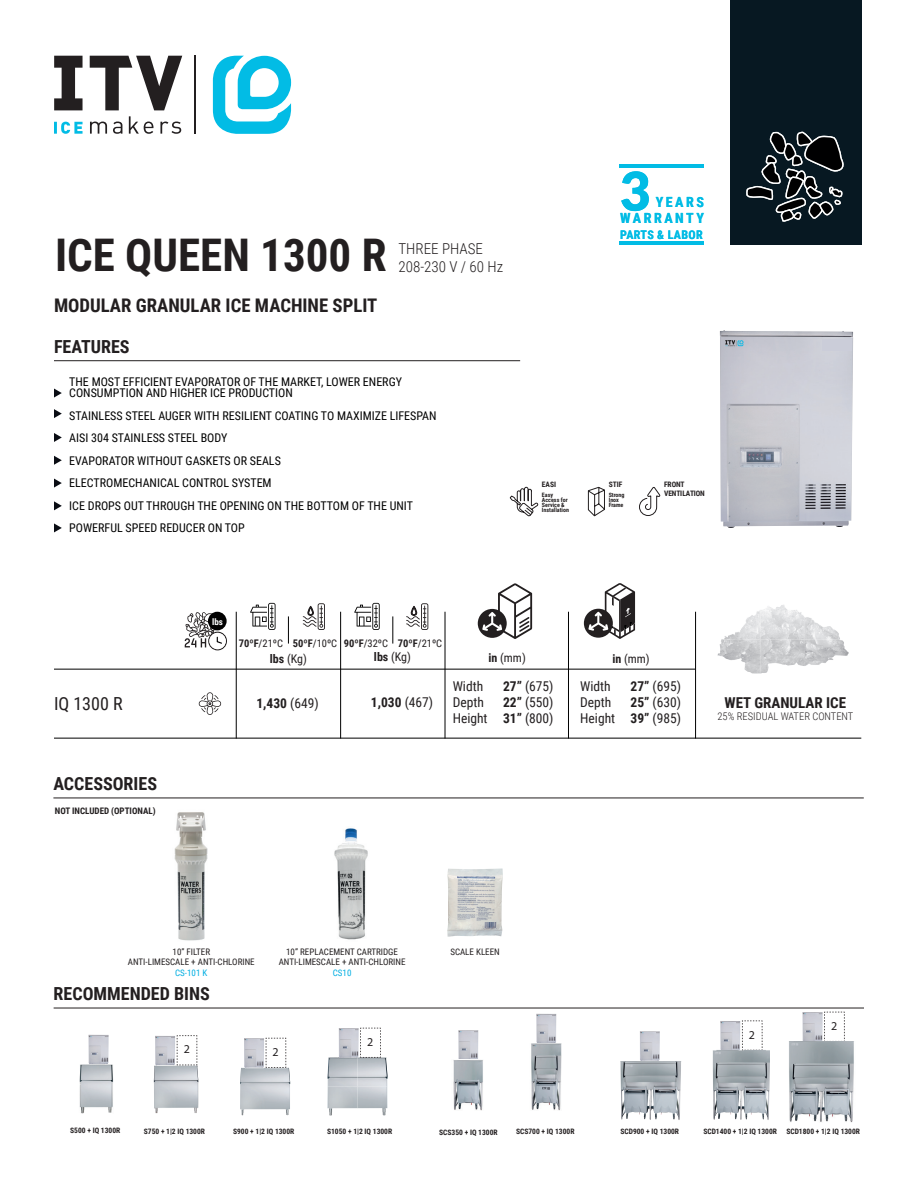
<style>
.page{position:relative;width:918px;height:1188px;background:#fff}
.page>*{position:absolute;margin:0;border:0;box-sizing:border-box;transform-origin:0 0}
.t1{font:900 53.4px "Lato";color:#02bce5}
.t2{font:700 45px "Roboto Condensed";color:#231f20}
.t3{font:700 18.75px "Roboto Condensed";color:#231f20}
.t4{font:700 18px "Roboto Condensed";color:#231f20}
.t5{font:18px "Roboto Condensed";color:#231f20}
.t6{font:300 15px/18px "Roboto Condensed";color:#231f20}
.t7{font:700 15px "Roboto Condensed";color:#231f20}
.t8{font:700 13.95px/16.8px "Roboto Condensed";letter-spacing:.18em;color:#02bce5;text-align:right}
.t9{font:13.5px/16.2px "Roboto Condensed";color:#231f20}
.t10{font:700 13.5px "Roboto Condensed";color:#231f20}
.t11{font:12px/22.5px "Roboto Condensed";color:#000}
.t12{font:12px "Roboto Condensed";letter-spacing:-.005em;color:#231f20}
.t13{font:700 12px "Roboto Condensed";letter-spacing:.03em;color:#02bce5}
.t14{font:12px "Myriad Pro";color:#231f20}
.t15{font:10.5px "Roboto Condensed";color:#231f20}
.t16{font:300 10.5px "Roboto Condensed";color:#231f20}
.t17{font:9px/10.8px "Roboto Condensed";color:#231f20;text-align:center}
.t18{font:700 9px "Roboto Condensed";color:#231f20}
.t19{font:9px "Roboto Condensed";color:#00aee2}
.t20{font:700 9px "Roboto Condensed";color:#fff}
.t21{font:700 7.5px/9px "Roboto Condensed";color:#231f20}
.t22{font:700 6px/5.1px "Roboto Condensed";color:#231f20}
.s1{font-weight:700}
.s2{font-weight:400}
</style>
<div class="page">
<hr style="left:54px;top:360px;width:466px;height:1px;background:#231f20">
<svg style="left:54px;top:389px;width:8px;height:9px"></svg>
<svg style="left:54px;top:409px;width:8px;height:9px"></svg>
<svg style="left:54px;top:433px;width:8px;height:9px"></svg>
<svg style="left:54px;top:456px;width:8px;height:9px"></svg>
<svg style="left:54px;top:523px;width:8px;height:9px"></svg>
<svg style="left:54px;top:501px;width:8px;height:9px"></svg>
<svg style="left:54px;top:479px;width:8px;height:9px"></svg>
<svg style="left:509px;top:486px;width:30px;height:31px"></svg>
<svg style="left:587px;top:486px;width:18px;height:31px"></svg>
<svg style="left:639px;top:487px;width:22px;height:29px"></svg>
<hr style="left:53px;top:798px;width:811px;height:1px;background:#231f20">
<hr style="left:54px;top:1008px;width:810px;height:1px;background:#231f20">
<div style="left:730px;top:0;width:131px;height:245px;background:#071822"></div>
<hr style="left:619px;top:242px;width:85px;height:3px;background:#02bce5">
<hr style="left:619px;top:165px;width:85px;height:3px;background:#02bce5">
<hr style="left:194px;top:55px;width:2px;height:79px;background:#231f20">
<svg style="left:213px;top:56px;width:78px;height:78px"></svg>
<svg style="left:90px;top:116px;width:91px;height:18px"></svg>
<svg style="left:54px;top:122px;width:29px;height:12px"></svg>
<svg style="left:54px;top:56px;width:128px;height:54px"></svg>
<svg style="left:746px;top:131px;width:98px;height:91px"></svg>
<img style="left:724px;top:610px;width:37px;height:29px">
<img style="left:761px;top:605px;width:44px;height:34px">
<img style="left:805px;top:617px;width:35px;height:22px">
<img style="left:718px;top:639px;width:87px;height:34px">
<img style="left:805px;top:639px;width:44px;height:27px">
<svg style="left:199px;top:692px;width:22px;height:23px"></svg>
<hr style="left:54px;top:669px;width:641px;height:1px;background:#000">
<hr style="left:54px;top:738px;width:807px;height:1px;background:#000">
<svg style="left:288px;top:616px;width:1px;height:28px"></svg>
<svg style="left:250px;top:603px;width:26px;height:27px"></svg>
<svg style="left:303px;top:603px;width:22px;height:27px"></svg>
<svg style="left:392px;top:616px;width:1px;height:28px"></svg>
<svg style="left:354px;top:603px;width:26px;height:27px"></svg>
<svg style="left:406px;top:603px;width:22px;height:27px"></svg>
<div style="left:478px;top:609px;width:29px;height:29px;background:#231f20;border-radius:50%"></div>
<svg style="left:482px;top:583px;width:50px;height:56px"></svg>
<div style="left:584px;top:609px;width:29px;height:29px;background:#231f20;border-radius:50%"></div>
<svg style="left:588px;top:583px;width:47px;height:56px"></svg>
<svg style="left:185px;top:612px;width:42px;height:38px"></svg>
<div style="left:208px;top:612px;width:19px;height:18px;background:#000;border-radius:50%"></div>
<hr style="left:236px;top:612px;width:1px;height:127px;background:#000">
<hr style="left:340px;top:612px;width:1px;height:127px;background:#000">
<hr style="left:445px;top:612px;width:1px;height:127px;background:#000">
<hr style="left:568px;top:612px;width:1px;height:127px;background:#000">
<hr style="left:695px;top:612px;width:1px;height:127px;background:#000">
<img style="left:720px;top:330px;width:133px;height:198px">
<img style="left:154px;top:1066px;width:44px;height:47px">
<img style="left:240px;top:1068px;width:50px;height:47px">
<img style="left:327px;top:1057px;width:61px;height:59px">
<img style="left:720px;top:1021px;width:20px;height:29px">
<svg style="left:742px;top:1020px;width:21px;height:31px"></svg>
<img style="left:803px;top:1012px;width:20px;height:29px">
<svg style="left:824px;top:1012px;width:21px;height:29px"></svg>
<svg style="left:337px;top:1028px;width:44px;height:30px"></svg>
<img style="left:155px;top:1036px;width:20px;height:29px">
<svg style="left:177px;top:1035px;width:21px;height:31px"></svg>
<img style="left:244px;top:1038px;width:1px;height:30px">
<svg style="left:245px;top:1038px;width:41px;height:31px"></svg>
<img style="left:79px;top:1065px;width:35px;height:49px">
<img style="left:89px;top:1035px;width:20px;height:29px">
<img style="left:640px;top:1031px;width:20px;height:30px">
<img style="left:536px;top:1014px;width:20px;height:29px">
<img style="left:458px;top:1030px;width:20px;height:29px">
<div style="left:823px;top:339px;width:29px;height:12px;background:#cbcdd9"></div>
<img style="left:453px;top:1060px;width:30px;height:51px">
<img style="left:174px;top:812px;width:34px;height:129px">
<img style="left:334px;top:828px;width:34px;height:112px">
<img style="left:447px;top:869px;width:56px;height:68px">
<img style="left:531px;top:1044px;width:31px;height:67px">
<img style="left:620px;top:1061px;width:61px;height:59px">
<img style="left:713px;top:1050px;width:31px;height:70px">
<img style="left:789px;top:1041px;width:65px;height:81px">
<h2 class="t2" style="left:55px;top:223px;width:333px">ICE QUEEN 1300 R</h2>
<h3 class="t3" style="left:54px;top:292px;width:325px">MODULAR GRANULAR ICE MACHINE SPLIT</h3>
<p class="t6" style="left:398px;top:239px;width:106px">THREE PHASE<br>208-230 V / 60 Hz</p>
<h3 class="t4" style="left:54px;top:334px;width:77px">FEATURES</h3>
<p class="t11" style="left:69px;top:375px;width:334px;line-height:11.2px">THE MOST EFFICIENT EVAPORATOR OF THE MARKET, LOWER ENERGY<br>CONSUMPTION AND HIGHER ICE PRODUCTION</p>
<p class="t11" style="left:69px;top:404px;width:369px">STAINLESS STEEL AUGER WITH RESILIENT COATING TO MAXIMIZE LIFESPAN AISI 304 STAINLESS STEEL BODY<br>EVAPORATOR WITHOUT GASKETS OR SEALS<br>ELECTROMECHANICAL CONTROL SYSTEM<br>ICE DROPS OUT THROUGH THE OPENING ON THE BOTTOM OF THE UNIT POWERFUL SPEED REDUCER ON TOP</p>
<p class="t20" style="left:212px;top:615px;width:12px">lbs</p>
<p class="t15" style="left:239px;top:636px;width:205px"><span class="s1">70ºF</span>/21ºC <span class="s1">50ºF</span>/10ºC <span class="s1">90ºF</span>/32ºC <span class="s1">70ºF</span>/21ºC</p>
<p class="t21" style="left:542px;top:479px;width:16px">EASI</p>
<p class="t22" style="left:542px;top:492px;width:29px">Easy<br>Access for<br>Service &amp;<br>Installation</p>
<h1 class="t1" style="left:619px;top:160px;width:32px">3</h1>
<p class="t13" style="left:620px;top:226px;width:84px">PARTS &amp; LABOR</p>
<p class="t8" style="left:620px;top:193px;width:85px">YEARS<br>WARRANTY</p>
<p class="t21" style="left:609px;top:479px;width:15px">STIF</p>
<p class="t22" style="left:609px;top:492px;width:17px">Strong<br>Inox<br>Frame</p>
<p class="t21" style="left:664px;top:480px;width:42px">FRONT<br>VENTILATION</p>
<h3 class="t5" style="left:54px;top:691px;width:70px">IQ 1300 R</h3>
<h3 class="t4" style="left:53px;top:771px;width:105px">ACCESSORIES</h3>
<p class="t18" style="left:55px;top:805px;width:102px">NOT INCLUDED (OPTIONAL)</p>
<p class="t12" style="left:270px;top:651px;width:39px"><span class="s1">lbs</span> (Kg)</p>
<p class="t12" style="left:374px;top:649px;width:39px"><span class="s1">lbs</span> (Kg)</p>
<p class="t12" style="left:489px;top:649px;width:39px"><span class="s1">in</span> (mm)</p>
<p class="t12" style="left:612px;top:651px;width:39px"><span class="s1">in</span> (mm)</p>
<p class="t10" style="left:256px;top:694px;width:64px">1,430 <span class="s2">(649)</span></p>
<p class="t10" style="left:371px;top:693px;width:64px">1,030 <span class="s2">(467)</span></p>
<p class="t9" style="left:503px;top:677px;width:52px;text-align:justify"><span class="s1">27”</span> (675)<br><span class="s1">22”</span> (550)<br><span class="s1">31”</span> (800)</p>
<p class="t9" style="left:631px;top:677px;width:52px;text-align:justify"><span class="s1">27”</span> (695)<br><span class="s1">25”</span> (630)<br><span class="s1">39”</span> (985)</p>
<p class="t9" style="left:453px;top:677px;width:36px">Width<br>Depth<br>Height</p>
<p class="t9" style="left:580px;top:677px;width:36px">Width<br>Depth<br>Height</p>
<p class="t7" style="left:725px;top:692px;width:123px">WET GRANULAR ICE</p>
<p class="t16" style="left:718px;top:709px;width:137px">25% RESIDUAL WATER CONTENT</p>
<p class="t17" style="left:279px;top:946px;width:128px">10” REPLACEMENT CARTRIDGE<br>ANTI-LIMESCALE + ANTI-CHLORINE</p>
<p class="t19" style="left:333px;top:967px;width:20px">CS10</p>
<p class="t17" style="left:173px;top:946px;width:39px">10” FILTER</p>
<p class="t17" style="left:450px;top:946px;width:51px">SCALE KLEEN</p>
<p class="t17" style="left:128px;top:956px;width:128px">ANTI-LIMESCALE + ANTI-CHLORINE</p>
<p class="t19" style="left:175px;top:967px;width:34px">CS-101 K</p>
<h3 class="t4" style="left:54px;top:981px;width:158px">RECOMMENDED BINS</h3>
<p class="t14" style="left:184px;top:1042px;width:8px">2</p>
<p class="t14" style="left:273px;top:1044px;width:8px">2</p>
<p class="t14" style="left:367px;top:1034px;width:8px">2</p>
<p class="t14" style="left:749px;top:1027px;width:8px">2</p>
<p class="t14" style="left:831px;top:1018px;width:8px">2</p>
<p class="t21" style="left:70px;top:1126px;width:52px">S500 + IQ 1300R</p>
<p class="t21" style="left:144px;top:1127px;width:63px">S750 + 1|2 IQ 1300R</p>
<p class="t21" style="left:233px;top:1127px;width:63px">S900 + 1|2 IQ 1300R</p>
<p class="t21" style="left:327px;top:1127px;width:67px">S1050 + 1|2 IQ 1300R</p>
<p class="t21" style="left:621px;top:1127px;width:60px">SCD900 + IQ 1300R</p>
<p class="t21" style="left:703px;top:1127px;width:75px">SCD1400 + 1|2 IQ 1300R</p>
<p class="t21" style="left:786px;top:1127px;width:75px">SCD1800 + 1|2 IQ 1300R</p>
<p class="t21" style="left:439px;top:1127px;width:60px">SCS350 + IQ 1300R</p>
<p class="t21" style="left:516px;top:1127px;width:60px">SCS700 + IQ 1300R</p>
</div>
